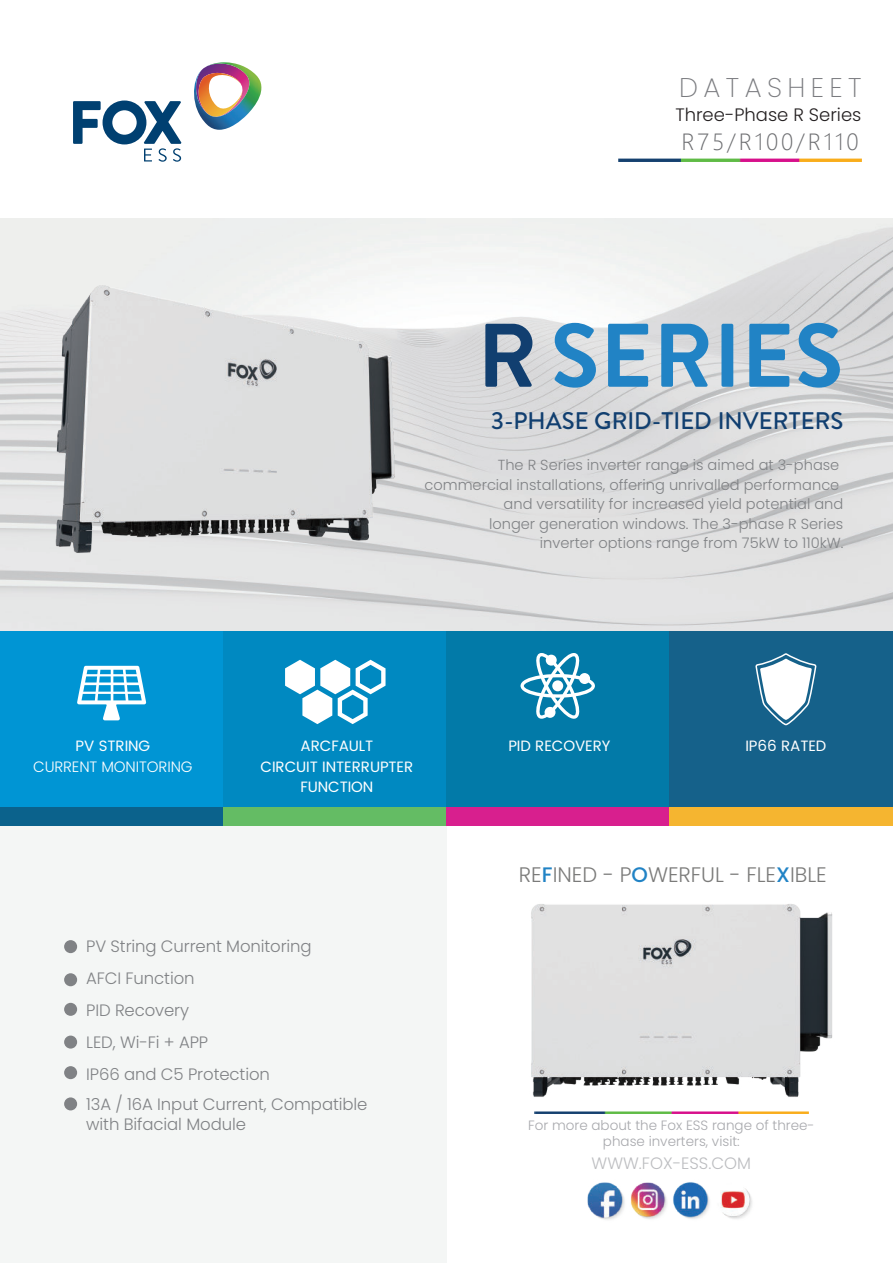
<style>
.page{position:relative;width:893px;height:1263px;background:#fff}
.page>*{position:absolute;margin:0;border:0;box-sizing:border-box;transform-origin:0 0}
.t1{font:700 90px "Brandon Text";letter-spacing:.01em;color:#2183c5}
.t2{font:200 27px "Poppins";letter-spacing:.2em;color:#7a7b7f}
.t3{font:500 24px "Brandon Text";color:#113f70}
.t4{font:300 21.9px "Microsoft Ya Hei";letter-spacing:.13em;color:#6d6e71}
.t5{font:300 21px "Poppins";color:#7b7b7a}
.t6{font:300 18px "Poppins";color:#231f20}
.t7{font:300 16.5px/32.1px "Poppins";letter-spacing:-.005em;color:#808285}
.t8{font:300 16.5px "Poppins";color:#bcbdc0}
.t9{font:15px/19.5px "Poppins";letter-spacing:-.005em;color:#fff;text-align:center}
.t10{font:300 15px "Poppins";letter-spacing:-.005em;color:#fff}
.t11{font:300 14.55px/19.5px "Poppins";color:#808285;text-align:right}
.t12{font:300 13.5px/16.2px "Poppins";color:#a8a9ad;text-align:center}
.s1{color:#113f70}
.s2{font-weight:500;color:#2183c5}
</style>
<div class="page">
<img style="left:531px;top:904px;width:302px;height:210px">
<img style="left:0;top:219px;width:893px;height:412px">
<div style="left:0;top:825px;width:446px;height:438px;background:#f4f6f5"></div>
<div style="left:0;top:631px;width:223px;height:176px;background:#0095d4"></div>
<div style="left:223px;top:631px;width:223px;height:176px;background:#0089c1"></div>
<div style="left:446px;top:631px;width:224px;height:176px;background:#027aa8"></div>
<div style="left:670px;top:631px;width:223px;height:176px;background:#15618a"></div>
<div style="left:0;top:807px;width:223px;height:19px;background:#0b628c"></div>
<div style="left:223px;top:807px;width:223px;height:19px;background:#64bc64"></div>
<div style="left:446px;top:807px;width:224px;height:19px;background:#d81f8e"></div>
<div style="left:670px;top:807px;width:223px;height:19px;background:#f5b530"></div>
<svg style="left:77px;top:666px;width:69px;height:54px"></svg>
<hr style="left:81px;top:692px;width:61px;height:2px;background:#fff">
<hr style="left:84px;top:674px;width:55px;height:2px;background:#fff">
<svg style="left:285px;top:660px;width:101px;height:64px"></svg>
<svg style="left:520px;top:653px;width:75px;height:66px"></svg>
<svg style="left:755px;top:653px;width:62px;height:73px"></svg>
<div style="left:64px;top:940px;width:13px;height:13px;background:#808285;border-radius:50%"></div>
<div style="left:64px;top:973px;width:13px;height:13px;background:#808285;border-radius:50%"></div>
<div style="left:64px;top:1003px;width:13px;height:13px;background:#808285;border-radius:50%"></div>
<div style="left:64px;top:1035px;width:13px;height:13px;background:#808285;border-radius:50%"></div>
<div style="left:64px;top:1066px;width:13px;height:13px;background:#808285;border-radius:50%"></div>
<div style="left:64px;top:1097px;width:13px;height:13px;background:#808285;border-radius:50%"></div>
<svg style="left:73px;top:101px;width:109px;height:61px"></svg>
<img style="left:194px;top:62px;width:68px;height:68px">
<img style="left:534px;top:1112px;width:274px;height:1px">
<img style="left:619px;top:159px;width:242px;height:3px">
<img style="left:0;top:243px;width:536px;height:388px">
<img style="left:587px;top:1182px;width:165px;height:38px">
<h2 class="t2" style="left:679px;top:72px;width:184px">DATASHEET</h2>
<p class="t6" style="left:675px;top:104px;width:188px">Three-Phase R Series</p>
<h3 class="t4" style="left:681px;top:133px;width:179px">R75/R100/R110</h3>
<h1 class="t1" style="left:478px;top:303px;width:367px"><span class="s1">R</span>SERIES</h1>
<h3 class="t3" style="left:491px;top:406px;width:354px">3-PHASE GRID-TIED INVERTERS</h3>
<p class="t11" style="left:424px;top:456px;width:420px">The R Series inverter range is aimed at 3-phase commercial installations, offering unrivalled performance and versatility for increased yield potential and<br>longer generation windows. The 3-phase R Series<br>inverter options range from 75kW to 110kW.</p>
<p class="t9" style="left:76px;top:736px;width:76px">PV STRING</p>
<p class="t10" style="left:33px;top:758px;width:161px">CURRENT MONITORING</p>
<p class="t9" style="left:300px;top:736px;width:75px">ARCFAULT</p>
<p class="t9" style="left:508px;top:736px;width:104px">PID RECOVERY</p>
<p class="t9" style="left:745px;top:736px;width:82px">IP66 RATED</p>
<p class="t9" style="left:261px;top:757px;width:154px">CIRCUIT INTERRUPTER<br>FUNCTION</p>
<h3 class="t5" style="left:519px;top:862px;width:309px">RE<span class="s2">F</span>INED - P<span class="s2">O</span>WERFUL - FLE<span class="s2">X</span>IBLE</h3>
<p class="t7" style="left:86px;top:930px;width:227px">PV String Current Monitoring<br>AFCI Function<br>PID Recovery<br>LED, Wi-Fi + APP<br>IP66 and C5 Protection</p>
<p class="t7" style="left:86px;top:1094px;width:283px;line-height:19.8px">13A / 16A Input Current, Compatible with Bifacial Module</p>
<p class="t12" style="left:528px;top:1117px;width:288px">For more about the Fox ESS range of three&shy;phase inverters, visit:</p>
<p class="t8" style="left:592px;top:1154px;width:161px">WWW.FOX-ESS.COM</p>
</div>
